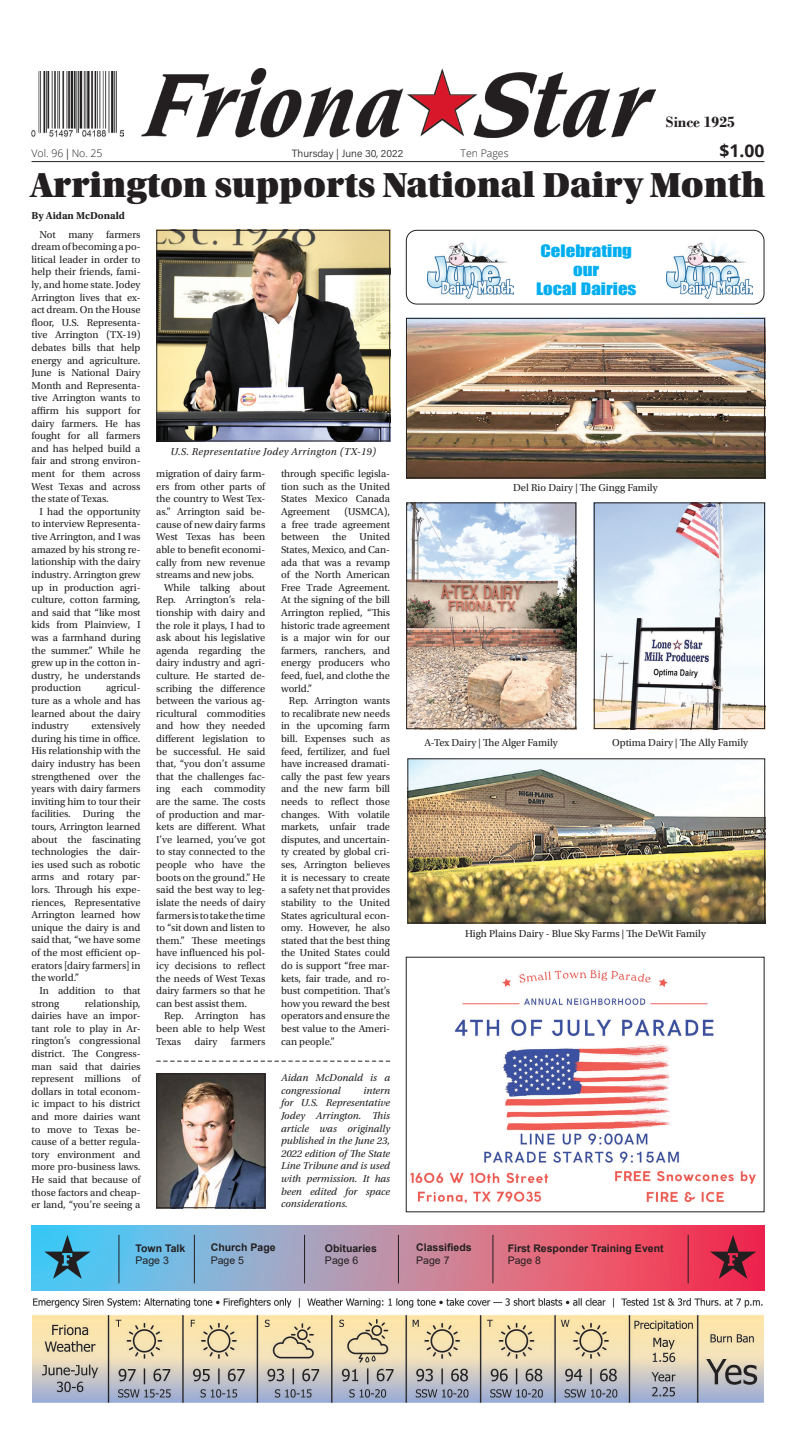
<style>
.page{position:relative;width:796px;height:1434px;background:#fff}
.page>*{position:absolute;margin:0;border:0;box-sizing:border-box;transform-origin:0 0}
.t1{font:36.75px "Utopia Std Black Headline";color:#231f20}
.t2{font:700 17.5px "Open Sans";color:#231f20}
.t3{font:15.75px/18.9px "Impact";color:#00aeef;text-align:center;scale:1.2 1}
.t4{font:700 15.75px "Bodoni";color:#231f20}
.t5{font:10.5px/12.6px "Utopia Std";letter-spacing:-.005em;color:#231f20;text-align:justify}
.t6{font:italic 10.5px/12.6px "Utopia Std";color:#231f20}
.t7{font:700 10.5px "Arial";color:#231f20}
.t8{font:italic 10.5px "Utopia Std";letter-spacing:.03em;color:#231f20}
.t9{font:10.5px "Arial";color:#231f20}
.t10{font:300 10.5px "Open Sans";color:#231f20}
.t11{font:300 10.5px "Acumin Pro";color:#231f20}
.t12{font:700 10.5px "Utopia Std";color:#231f20}
.s1{font-family:"Acumin Pro"}
</style>
<div class="page">
<img style="left:32px;top:1225px;width:732px;height:65px">
<img style="left:141px;top:69px;width:513px;height:69px">
<hr style="left:32px;top:161px;width:732px;height:1px;background:#231f20">
<img style="left:31px;top:72px;width:93px;height:65px">
<img style="left:33px;top:1298px;width:730px;height:103px">
<hr style="left:194px;top:1234px;width:1px;height:49px;background:#231f20">
<hr style="left:118px;top:1234px;width:1px;height:49px;background:#231f20">
<hr style="left:304px;top:1234px;width:1px;height:49px;background:#231f20">
<hr style="left:398px;top:1234px;width:1px;height:49px;background:#231f20">
<hr style="left:492px;top:1234px;width:1px;height:49px;background:#231f20">
<hr style="left:687px;top:1234px;width:1px;height:49px;background:#231f20">
<svg style="left:709px;top:1234px;width:47px;height:44px;background:#b32843"></svg>
<svg style="left:44px;top:1234px;width:46px;height:44px;background:#3c95b4"></svg>
<img style="left:158px;top:232px;width:230px;height:207px">
<div style="left:156px;top:230px;width:234px;height:211px;border:1px solid #231f20"></div>
<img style="left:410px;top:970px;width:346px;height:233px">
<img style="left:408px;top:504px;width:166px;height:223px">
<div style="left:406px;top:502px;width:170px;height:227px;border:1px solid #231f20"></div>
<img style="left:409px;top:760px;width:354px;height:161px">
<div style="left:407px;top:758px;width:358px;height:165px;border:1px solid #231f20"></div>
<img style="left:595px;top:504px;width:167px;height:223px">
<div style="left:593px;top:502px;width:171px;height:227px;border:1px solid #231f20"></div>
<img style="left:408px;top:320px;width:354px;height:156px">
<div style="left:406px;top:318px;width:358px;height:160px;border:1px solid #231f20"></div>
<img style="left:427px;top:242px;width:86px;height:57px">
<img style="left:666px;top:242px;width:86px;height:57px">
<div style="left:406px;top:230px;width:358px;height:74px;border:1px solid #231f20;border-radius:10px"></div>
<img style="left:158px;top:1075px;width:105px;height:131px">
<div style="left:156px;top:1073px;width:109px;height:135px;border:1px solid #231f20"></div>
<svg style="left:156px;top:1060px;width:234px;height:1px"></svg>
<h3 class="t4" style="left:665px;top:112px;width:70px">Since 1925</h3>
<p class="t10" style="left:32px;top:146px;width:73px">Vol. 96 <span class="s1">|</span> No. 25</p>
<p class="t11" style="left:292px;top:146px;width:113px">Thursday | June 30, 2022</p>
<p class="t10" style="left:460px;top:146px;width:49px">Ten Pages</p>
<h2 class="t2" style="left:719px;top:138px;width:46px">$1.00</h2>
<h1 class="t1" style="left:31px;top:166px;width:735px">Arrington supports National Dairy Month</h1>
<p class="t12" style="left:32px;top:209px;width:95px">By Aidan McDonald</p>
<p class="t5" style="left:32px;top:228px;width:110px;text-indent:8px">Not many farmers dream of becoming a po&shy;litical leader in order to help their friends, fami&shy;ly, and home state. Jodey Arrington lives that ex&shy;act dream. On the House floor, U.S. Representa&shy;tive Arrington (TX-19) debates bills that help energy and agriculture.<br>June is National Dairy Month and Representa&shy;tive Arrington wants to affirm his support for dairy farmers. He has fought for all farmers and has helped build a fair and strong environ&shy;ment for them across West Texas and across the state of Texas.</p>
<p class="t5" style="left:32px;top:505px;width:110px;text-indent:8px">I had the opportunity to interview Representa&shy;tive Arrington, and I was amazed by his strong re&shy;lationship with the dairy industry. Arrington grew up in production agri&shy;culture, cotton farming, and said that “like most kids from Plainview, I was a farmhand during the summer.” While he grew up in the cotton in&shy;dustry, he understands production</p>
<h3 class="t3" style="left:536px;top:241px;width:85px">Celebrating our<br>Local Dairies</h3>
<p class="t8" style="left:170px;top:446px;width:207px">U.S. Representative Jodey Arrington (TX-19)</p>
<p class="t5" style="left:156px;top:468px;width:110px">migration of dairy farm&shy;ers from other parts of the country to West Tex&shy;as.” Arrington said be&shy;cause of new dairy farms West Texas has been able to benefit economi&shy;cally from new revenue streams and new jobs.</p>
<p class="t5" style="left:156px;top:581px;width:110px;text-indent:8px">While talking about Rep. Arrington’s rela&shy;tionship with dairy and the role it plays, I had to ask about his legislative agenda regarding the dairy industry and agri&shy;culture. He started de&shy;scribing the difference between the various ag&shy;ricultural commodities and how they needed different legislation to be successful. He said that, “you don’t assume that the challenges fac&shy;ing each commodity are the same. The costs of production and mar&shy;kets are different. What I’ve learned, you’ve got to stay connected to the people who have the boots on the ground.” He said the best way to leg&shy;islate the needs of dairy farmers is to take the time to “sit down and listen to them.” These meetings have influenced his pol&shy;icy decisions to reflect the needs of West Texas dairy farmers so that he can best assist them.</p>
<p class="t5" style="left:156px;top:1009px;width:110px;text-indent:8px">Rep. Arrington has been able to help West Texas</p>
<p class="t5" style="left:281px;top:468px;width:110px">through specific legisla&shy;tion such as the United States Mexico Canada Agreement</p>
<p class="t5" style="left:513px;top:481px;width:146px">Del Rio Dairy | The Gingg Family</p>
<p class="t5" style="left:281px;top:505px;width:110px;text-indent:63px">(USMCA), a free trade agreement between the United States, Mexico, and Can&shy;ada that was a revamp of the North American Free Trade Agreement.<br>At the signing of the bill Arrington replied, “This historic trade agreement is a major win for our farmers, ranchers, and energy producers who feed, fuel, and clothe the world.”</p>
<p class="t5" style="left:281px;top:694px;width:110px;text-indent:8px">Rep. Arrington wants to recalibrate new needs in the upcoming farm bill. Expenses such as feed, fertilizer, and fuel have increased dramati&shy;cally the past few years and the new farm bill needs to reflect those changes. With volatile markets, unfair trade disputes, and uncertain&shy;ty created by global cri&shy;ses, Arrington believes it is necessary to create a safety net that provides stability to the United States agricultural econ&shy;omy. However, he also stated that the best thing the United States could do is support “free mar&shy;kets, fair trade, and ro&shy;bust competition. That’s how you reward the best operators and ensure the best value to the Ameri&shy;can people.”</p>
<p class="t5" style="left:32px;top:681px;width:110px;text-indent:75px">agricul&shy;ture as a whole and has learned about the dairy industry</p>
<p class="t5" style="left:32px;top:719px;width:110px;text-indent:60px">extensively during his time in office.<br>His relationship with the dairy industry has been strengthened over the years with dairy farmers inviting him to tour their facilities. During the tours, Arrington learned about the fascinating technologies the dair&shy;ies used such as robotic arms and rotary par&shy;lors. Through his expe&shy;riences, Representative Arrington learned how unique the dairy is and said that, “we have some of the most efficient op&shy;erators [dairy farmers] in the world.”</p>
<p class="t5" style="left:32px;top:984px;width:110px;text-indent:8px">In addition to that strong</p>
<p class="t5" style="left:424px;top:737px;width:135px">A-Tex Dairy | The Alger Family</p>
<p class="t5" style="left:612px;top:737px;width:137px">Optima Dairy | The Ally Family</p>
<p class="t5" style="left:465px;top:927px;width:242px">High Plains Dairy - Blue Sky Farms | The DeWit Family</p>
<p class="t5" style="left:32px;top:996px;width:110px;text-indent:53px">relationship, dairies have an impor&shy;tant role to play in Ar&shy;rington’s congressional district. The Congress&shy;man said that dairies represent millions of dollars in total econom&shy;ic impact to his district and more dairies want to move to Texas be&shy;cause of a better regula&shy;tory environment and more pro-business laws.<br>He said that because of those factors and cheap&shy;er land, “you’re seeing a</p>
<p class="t5" style="left:194px;top:1035px;width:24px">dairy</p>
<p class="t5" style="left:231px;top:1035px;width:36px">farmers</p>
<p class="t6" style="left:281px;top:1071px;width:110px">Aidan McDonald is a congressional</p>
<p class="t6" style="left:281px;top:1084px;width:110px;text-align:justify;text-indent:82px">intern for U.S. Representative Jodey Arrington. This article was originally published in the June 23, 2022 edition of The State Line Tribune and is used with permission. It has been edited for space considerations.</p>
<p class="t7" style="left:135px;top:1240px;width:51px">Town Talk</p>
<p class="t9" style="left:135px;top:1253px;width:35px">Page 3</p>
<p class="t7" style="left:211px;top:1239px;width:66px">Church Page</p>
<p class="t9" style="left:211px;top:1252px;width:35px">Page 5</p>
<p class="t7" style="left:325px;top:1240px;width:53px">Obituaries</p>
<p class="t9" style="left:325px;top:1253px;width:35px">Page 6</p>
<p class="t7" style="left:416px;top:1239px;width:57px">Classifieds</p>
<p class="t9" style="left:416px;top:1252px;width:35px">Page 7</p>
<p class="t7" style="left:507px;top:1240px;width:157px">First Responder Training Event</p>
<p class="t9" style="left:507px;top:1253px;width:35px">Page 8</p>
</div>
